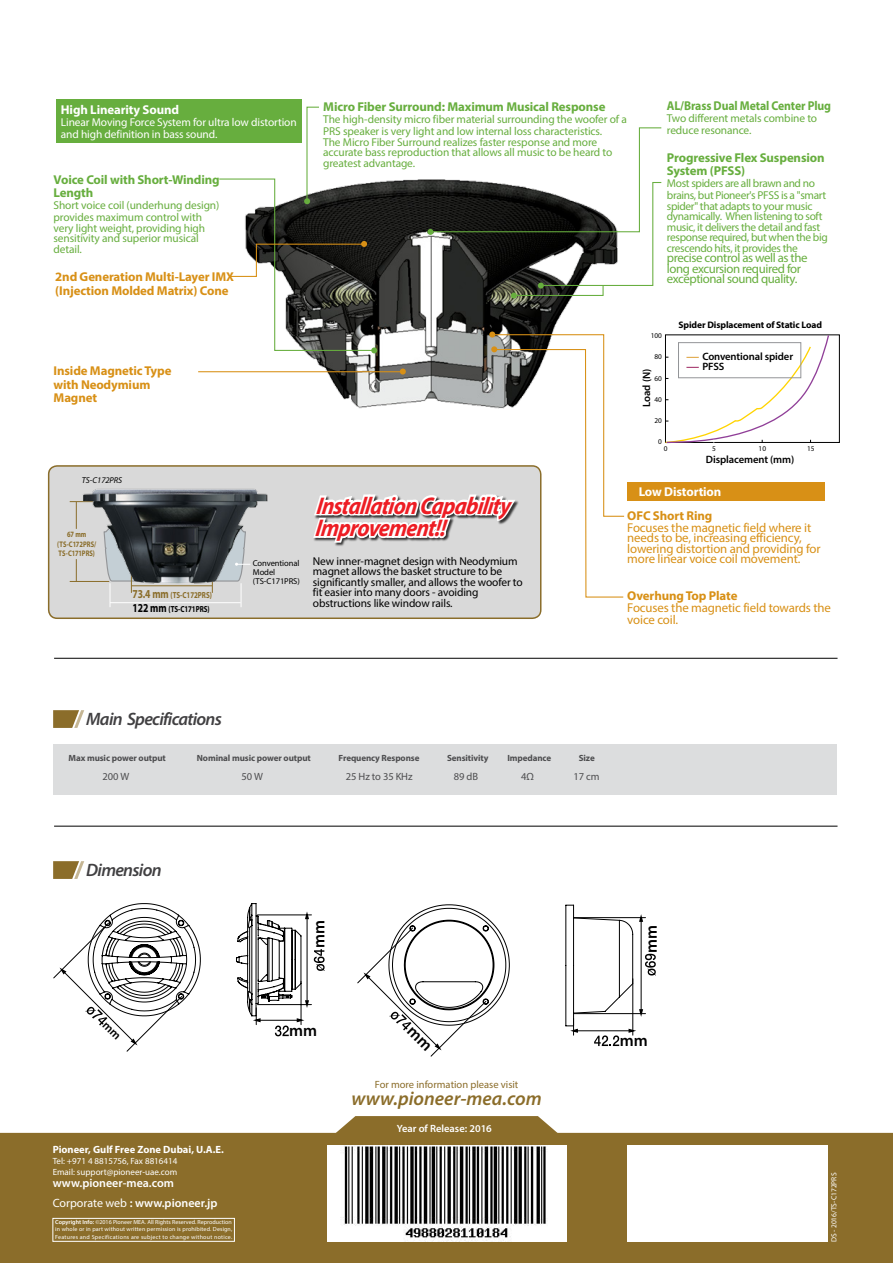
<style>
.page{position:relative;width:893px;height:1263px;background:#fff}
.page>*{position:absolute;margin:0;border:0;box-sizing:border-box;transform-origin:0 0}
.t1{font:italic 700 24.15px/22.5px "Myriad Pro";color:#ed1d24;scale:.89 1}
.t2{font:italic 600 19.5px "Myriad Pro";color:#8b6d2a}
.t3{font:italic 600 18px "Myriad Pro";letter-spacing:-.04em;color:#414042}
.t4{font:600 16.5px "Myriad Pro";color:#000}
.t5{font:12.9px/10.5px "Myriad Pro";letter-spacing:-.01em;color:#d89016}
.t6{font:700 12.9px/13.5px "Myriad Pro";letter-spacing:-.01em;color:#d89016}
.t7{font:700 12.9px/13.5px "Myriad Pro";letter-spacing:-.01em;color:#67ae3e}
.t8{font:12.9px/10.5px "Myriad Pro";letter-spacing:-.03em;color:#67ae3e}
.t9{font:700 12.9px "Myriad Pro";letter-spacing:-.01em;color:#fff}
.t10{font:700 12.9px "Myriad Pro";letter-spacing:-.01em;color:#67ae3e;scale:.92 1}
.t11{font:700 12.15px "Myriad Pro";color:#8a6d2a;scale:.79 1}
.t12{font:700 12.15px "Myriad Pro";color:#000;scale:.79 1}
.t13{font:600 12px/19.8px "Myriad Pro";color:#fff}
.t14{font:11.4px/12px "Myriad Pro";letter-spacing:-.01em;color:#67ae3e}
.t15{font:11.4px/10.5px "Myriad Pro";letter-spacing:-.03em;color:#67ae3e}
.t16{font:11.4px/10.5px "Myriad Pro";letter-spacing:-.01em;color:#000}
.t17{font:11.4px/12px "Myriad Pro";letter-spacing:-.01em;color:#fff}
.t18{font:600 10.65px "Myriad Pro";letter-spacing:-.01em;color:#000}
.t19{font:700 10.5px "Myriad Pro";color:#fff}
.t20{font:10.5px "Myriad Pro";color:#8b6d2a}
.t21{font:10.5px "Myriad Pro";letter-spacing:-.01em;color:#4d4d4f}
.t22{font:600 10.5px "Myriad Pro";color:#fff}
.t23{font:700 9.45px "Myriad Pro";letter-spacing:-.01em;color:#000}
.t24{font:700 9px "Myriad Pro";letter-spacing:-.01em;color:#4d4d4f}
.t25{font:9px/10.8px "Myriad Pro";color:#fff}
.t26{font:700 8.85px "Myriad Pro";letter-spacing:-.01em;color:#000;scale:.79 1}
.t27{font:700 8.85px "Myriad Pro";letter-spacing:-.01em;color:#8a6d2a;scale:.79 1}
.t28{font:8.55px/9px "Myriad Pro";letter-spacing:-.01em;color:#000}
.t29{font:italic 8.55px "Myriad Pro";letter-spacing:-.01em;color:#000}
.t30{font:700 8.1px/9.9px "Myriad Pro";color:#8a6d2a;text-align:center;scale:.79 1}
.t31{font:7.5px "Myriad Pro";color:#fff}
.t32{font:7.35px "Myriad Pro";color:#000}
.t33{font:5.85px/7.2px "Myriad Pro";letter-spacing:.04em;color:#fff;text-align:justify}
.s1{color:#d89016}
.s2{color:#8c0044}
.s3{font-weight:400}
.s4{font-weight:600}
</style>
<div class="page">
<div style="left:0;top:1133px;width:893px;height:130px;background:#8b6d2a"></div>
<div style="left:627px;top:1145px;width:201px;height:96px;background:#fff"></div>
<div style="left:327px;top:1145px;width:240px;height:96px;background:#fff"></div>
<svg style="left:327px;top:1116px;width:240px;height:25px;background:#977c41"></svg>
<img style="left:343px;top:1145px;width:203px;height:96px">
<div style="left:53px;top:1218px;width:182px;height:23px;border:1px solid #fff"></div>
<div style="left:54px;top:744px;width:783px;height:51px;background:#dcddde"></div>
<svg style="left:53px;top:710px;width:31px;height:18px"></svg>
<svg style="left:53px;top:861px;width:31px;height:18px"></svg>
<hr style="left:54px;top:826px;width:783px;height:1px;background:#000">
<hr style="left:54px;top:658px;width:783px;height:1px;background:#000">
<div style="left:56px;top:100px;width:246px;height:43px;background:#67ae3e"></div>
<div style="left:48px;top:466px;width:492px;height:152px;background:#d9d9d9;border-radius:9px"></div>
<div style="left:48px;top:465px;width:493px;height:154px;border:2px solid #8a6d2a;border-radius:9px"></div>
<svg style="left:70px;top:106px;width:760px;height:501px"></svg>
<svg style="left:565px;top:904px;width:69px;height:122px"></svg>
<hr style="left:619px;top:920px;width:1px;height:77px;background:#000">
<hr style="left:641px;top:919px;width:1px;height:93px;background:#000">
<hr style="left:574px;top:1013px;width:71px;height:1px;background:#000">
<hr style="left:574px;top:917px;width:71px;height:1px;background:#000">
<svg style="left:638px;top:914px;width:6px;height:9px"></svg>
<svg style="left:638px;top:1008px;width:6px;height:9px"></svg>
<svg style="left:627px;top:1028px;width:9px;height:6px"></svg>
<svg style="left:645px;top:954px;width:11px;height:21px"></svg>
<hr style="left:575px;top:1030px;width:57px;height:1px;background:#000">
<svg style="left:567px;top:1018px;width:12px;height:17px"></svg>
<hr style="left:632px;top:979px;width:1px;height:56px;background:#000">
<svg style="left:594px;top:1035px;width:25px;height:11px"></svg>
<div style="left:678px;top:342px;width:123px;height:36px;border:1px solid #939598"></div>
<svg style="left:53px;top:903px;width:457px;height:153px"></svg>
<p class="t9" style="left:61px;top:101px;width:120px">High Linearity Sound</p>
<p class="t17" style="left:61px;top:116px;width:237px">Linear Moving Force System for ultra low distortion and high definition in bass sound.</p>
<p class="t7" style="left:54px;top:172px;width:168px">Voice Coil with Short-Winding<br>Length</p>
<p class="t14" style="left:54px;top:199px;width:167px">Short voice coil (underhung design( provides maximum control with</p>
<p class="t14" style="left:54px;top:222px;width:153px;line-height:10.5px">very light weight, providing high sensitivity and superior musical detail.</p>
<p class="t6" style="left:55px;top:270px;width:180px">2nd Generation Multi-Layer IMX (Injection Molded Matrix) Cone</p>
<p class="t6" style="left:54px;top:364px;width:119px">Inside MagneticType with Neodymium<br>Magnet</p>
<p class="t29" style="left:82px;top:475px;width:42px">TS C- 172PRS</p>
<p class="t30" style="left:57px;top:529px;width:51px">67 mm<br>(TS C- 172PRS/</p>
<p class="t30" style="left:59px;top:548px;width:48px">TS C- 171PRS(</p>
<p class="t11" style="left:132px;top:586px;width:48px">73.4 mm</p>
<p class="t27" style="left:171px;top:590px;width:54px">(TS C- 172PRS(</p>
<p class="t12" style="left:133px;top:600px;width:45px">122 mm</p>
<p class="t26" style="left:168px;top:603px;width:54px">(TS C- 171PRS(</p>
<p class="t28" style="left:253px;top:558px;width:49px">Conventional<br>Model<br>(TS C- 171PRS(</p>
<p class="t7" style="left:323px;top:100px;width:284px">Micro Fiber Surround: Maximum Musical Response</p>
<p class="t14" style="left:323px;top:108px;width:305px;line-height:22.5px">The high-density micro fiber material surrounding the woofer of a<br>The Micro Fiber Surround realizes faster response and more</p>
<p class="t14" style="left:323px;top:121px;width:291px;line-height:21px">PRS speaker is very light and low internal loss characteristics. accurate bass reproduction that allows all music to be heard to</p>
<p class="t14" style="left:323px;top:157px;width:93px">greatest advantage.</p>
<p class="t10" style="left:667px;top:97px;width:180px">AL/Brass Dual Metal Center Plug</p>
<p class="t14" style="left:667px;top:112px;width:152px">Two different metals combine to reduce resonance.</p>
<p class="t7" style="left:667px;top:150px;width:159px">Progressive Flex Suspension<br>System (PFSS(</p>
<p class="t15" style="left:667px;top:177px;width:161px;line-height:12px">Most spiders are all brawn and no brains, but Pioneer s' PFSS ais "smart</p>
<p class="t15" style="left:667px;top:201px;width:162px">spider" that adapts to your music dynamically. When listening to soft music it, delivers the detail and fast response required, but when the big crescendo hits it, provides the</p>
<p class="t8" style="left:667px;top:253px;width:142px">precise control as well as the long excursion required for exceptional sound quality.</p>
<p class="t32" style="left:651px;top:331px;width:13px">100</p>
<p class="t32" style="left:654px;top:352px;width:9px">80</p>
<p class="t32" style="left:654px;top:373px;width:9px">60</p>
<p class="t32" style="left:654px;top:395px;width:9px">40</p>
<p class="t32" style="left:654px;top:416px;width:9px">20</p>
<p class="t32" style="left:658px;top:437px;width:5px">0</p>
<p class="t18" style="left:640px;top:407px;width:39px;rotate:-90deg">Load N( (</p>
<p class="t32" style="left:664px;top:444px;width:5px">0</p>
<p class="t23" style="left:678px;top:319px;width:145px">Spider Displacement of Static Load</p>
<p class="t18" style="left:686px;top:350px;width:109px"><span class="s1">–</span>Conventional spider</p>
<p class="t18" style="left:686px;top:359px;width:40px"><span class="s2">–</span>PFSS</p>
<p class="t32" style="left:712px;top:444px;width:5px">5</p>
<p class="t32" style="left:759px;top:444px;width:9px">10</p>
<p class="t18" style="left:706px;top:452px;width:90px">Displacement (mm(</p>
<p class="t32" style="left:807px;top:444px;width:9px">15</p>
<h1 class="t1" style="left:434px;top:493px;width:87px;text-indent:-118px">InstallationCap ability !!</h1>
<h1 class="t1" style="left:315px;top:516px;width:141px">Improvement</h1>
<p class="t16" style="left:313px;top:555px;width:211px">New inner-magnet design with Neodymium magnet allows the basket structure to be significantly smaller, and allows the woofer to fit easier into many doors - avoiding</p>
<p class="t16" style="left:313px;top:597px;width:141px">obstructions like window rails.</p>
<p class="t9" style="left:639px;top:483px;width:84px">Low Distortion</p>
<p class="t6" style="left:627px;top:508px;width:87px">OFC Short Ring</p>
<p class="t5" style="left:627px;top:522px;width:195px">Focuses the magnetic field where it needs to be, increasing efficiency, lowering distortion and providing for more linear voice coil movement.</p>
<p class="t6" style="left:627px;top:589px;width:112px">OverhungTop Plate</p>
<p class="t5" style="left:627px;top:602px;width:205px;line-height:12px">Focuses the magnetic field towards the voice coil.</p>
<h3 class="t3" style="left:86px;top:708px;width:137px">Main Specifications</h3>
<p class="t24" style="left:69px;top:752px;width:99px">Max music power output</p>
<p class="t21" style="left:102px;top:770px;width:28px">200 W</p>
<p class="t24" style="left:197px;top:752px;width:115px">Nominal music power output</p>
<p class="t21" style="left:242px;top:770px;width:23px">50W</p>
<p class="t24" style="left:338px;top:752px;width:83px">Frequency Response</p>
<p class="t21" style="left:346px;top:770px;width:68px">25 Hz to 35 KHz</p>
<p class="t24" style="left:447px;top:752px;width:43px">Sensitivity</p>
<p class="t21" style="left:454px;top:770px;width:26px">89 dB</p>
<p class="t24" style="left:507px;top:752px;width:45px">Impedance</p>
<p class="t21" style="left:521px;top:770px;width:14px">Ω4</p>
<p class="t24" style="left:579px;top:752px;width:18px">Size</p>
<p class="t21" style="left:573px;top:770px;width:28px">17 cm</p>
<h3 class="t3" style="left:86px;top:859px;width:77px">Dimension</h3>
<h3 class="t4" style="left:308px;top:948px;width:29px;rotate:-90deg">mm</h3>
<h3 class="t4" style="left:641px;top:953px;width:29px;rotate:-90deg">mm</h3>
<h3 class="t4" style="left:289px;top:1020px;width:29px">mm</h3>
<p class="t20" style="left:375px;top:1078px;width:145px">For more information please visit</p>
<h2 class="t2" style="left:351px;top:1086px;width:192px">www.pioneer-mea.com</h2>
<p class="t22" style="left:397px;top:1121px;width:96px">Year of Release: 2016</p>
<h3 class="t4" style="left:620px;top:1030px;width:29px">mm</h3>
<p class="t19" style="left:53px;top:1142px;width:173px">Pioneer, Gulf Free Zone Dubai U, A. .E.</p>
<p class="t25" style="left:53px;top:1155px;width:126px">Tel: +971 4 8815756, Fax 8816414<br>Email: support@pioneer-uae.com</p>
<p class="t13" style="left:53px;top:1172px;width:166px">www.pioneer-mea.com<br><span class="s3">Corporate web</span> : www.pioneer j p.</p>
<p class="t33" style="left:55px;top:1218px;width:179px"><span class="s4">Copyright Info</span> ©<span class="s4">:</span> 2016 Pioneer MEA. All Rights Reserved. Reproduction in whole or in part without written permission is prohibited. Design, Features and Specifications are subject to change without notice.</p>
<p class="t31" style="left:829px;top:1242px;width:71px;rotate:-90deg">DS - 2016/TS C- 172PRS</p>
</div>
